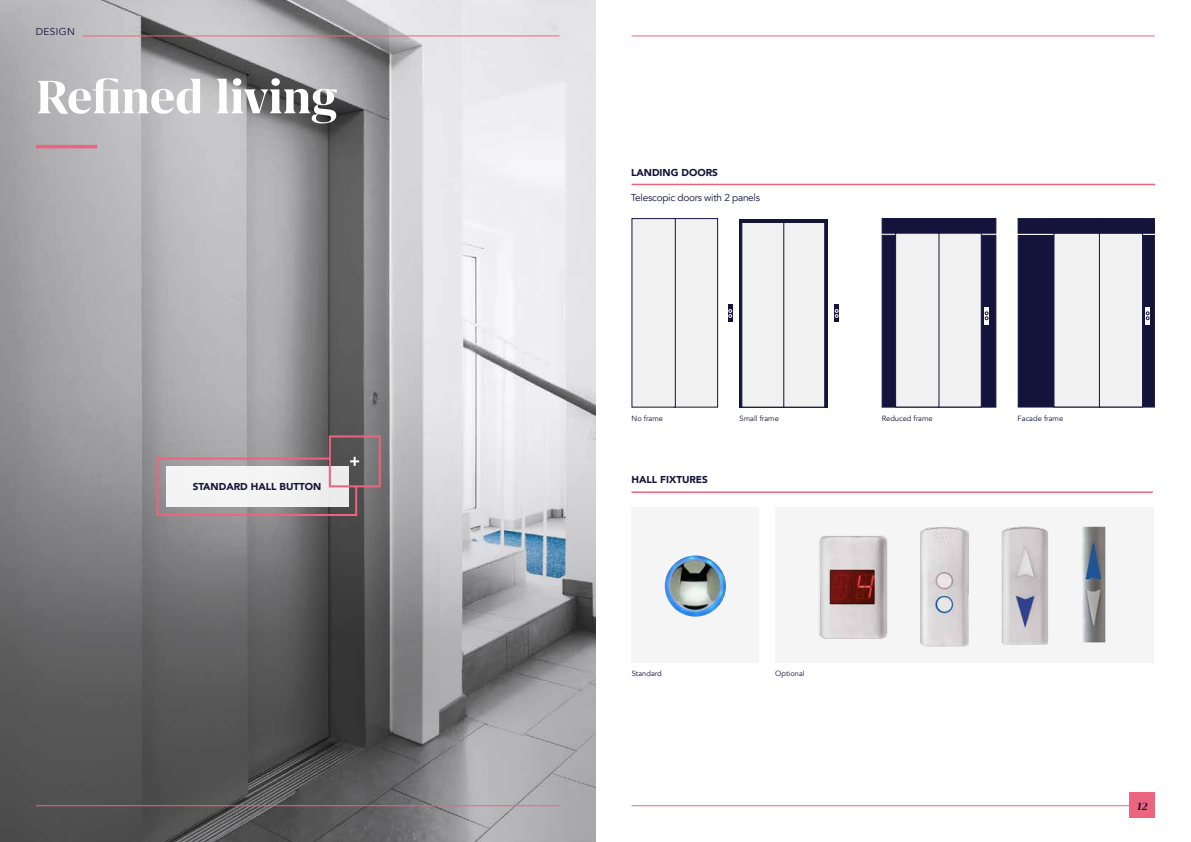
<style>
.page{position:relative;width:1191px;height:842px;background:#fff}
.page>*{position:absolute;margin:0;border:0;box-sizing:border-box;transform-origin:0 0}
.t1{font:700 54px "Grifo M";color:#fff}
.t2{font:italic 700 12px "Grifo M";color:#14133b}
.t3{font:900 10px "Avenir";color:#14133b}
.t4{font:10px "Avenir";letter-spacing:-.025em;color:#14133b}
.t5{font:7.5px "Avenir";color:#14133b}
</style>
<div class="page">
<img style="left:0;top:0;width:595px;height:394px">
<svg style="left:0;top:394px;width:595px;height:448px;background:#7f8082"></svg>
<hr style="left:631px;top:805px;width:524px;height:1px;background:#ec657e">
<div style="left:1130px;top:792px;width:25px;height:25px;background:#ec657e"></div>
<hr style="left:631px;top:36px;width:524px;height:1px;background:#ec657e">
<hr style="left:82px;top:36px;width:477px;height:1px;background:#ec657e">
<hr style="left:36px;top:805px;width:523px;height:1px;background:#ec657e">
<hr style="left:36px;top:145px;width:61px;height:3px;background:#ec657e">
<div style="left:329px;top:435px;width:52px;height:52px;border:2px solid #ec657e"></div>
<svg style="left:156px;top:457px;width:203px;height:60px"></svg>
<hr style="left:631px;top:491px;width:521px;height:2px;background:#ec657e">
<div style="left:632px;top:507px;width:127px;height:156px;background:#f6f5f5"></div>
<img style="left:665px;top:555px;width:61px;height:62px;border-radius:31px">
<hr style="left:631px;top:184px;width:524px;height:1px;background:#ec657e">
<div style="left:775px;top:507px;width:378px;height:156px;background:#f6f5f5"></div>
<img style="left:819px;top:535px;width:69px;height:104px">
<img style="left:920px;top:527px;width:49px;height:120px">
<img style="left:1001px;top:526px;width:47px;height:118px">
<img style="left:1081px;top:526px;width:24px;height:116px">
<div style="left:881px;top:235px;width:115px;height:172px;background:#14133b;border:1px solid #14133b"></div>
<div style="left:937px;top:224px;width:44px;height:183px;background:#f2f1f1"></div>
<div style="left:895px;top:224px;width:44px;height:183px;background:#f2f1f1;border:1px solid #14133b"></div>
<svg style="left:984px;top:307px;width:4px;height:18px"></svg>
<div style="left:881px;top:218px;width:115px;height:16px;background:#14133b;border:1px solid #14133b"></div>
<div style="left:673px;top:218px;width:45px;height:190px;background:#f2f1f1;border:1px solid #14133b"></div>
<div style="left:631px;top:218px;width:45px;height:190px;background:#f2f1f1;border:1px solid #14133b"></div>
<div style="left:739px;top:219px;width:88px;height:189px;background:#14133b"></div>
<div style="left:782px;top:222px;width:43px;height:186px;background:#f2f1f1;border:1px solid #14133b"></div>
<div style="left:741px;top:222px;width:43px;height:186px;background:#f2f1f1;border:1px solid #14133b"></div>
<div style="left:834px;top:305px;width:5px;height:17px;background:#14133b"></div>
<div style="left:1017px;top:235px;width:137px;height:172px;background:#14133b;border:1px solid #14133b"></div>
<div style="left:1053px;top:218px;width:47px;height:189px;background:#f2f1f1;border:1px solid #14133b"></div>
<div style="left:1099px;top:218px;width:44px;height:189px;background:#f2f1f1;border:1px solid #14133b"></div>
<div style="left:1017px;top:218px;width:138px;height:16px;background:#14133b;border:1px solid #14133b"></div>
<svg style="left:835px;top:309px;width:3px;height:9px"></svg>
<svg style="left:985px;top:312px;width:3px;height:8px"></svg>
<hr style="left:728px;top:305px;width:4px;height:17px;background:#14133b">
<svg style="left:728px;top:309px;width:4px;height:9px"></svg>
<svg style="left:1145px;top:307px;width:4px;height:18px"></svg>
<svg style="left:1146px;top:312px;width:3px;height:8px"></svg>
<h3 class="t4" style="left:36px;top:26px;width:41px">DESIGN</h3>
<h1 class="t1" style="left:36px;top:69px;width:302px">Refined living</h1>
<h3 class="t3" style="left:193px;top:478px;width:94px">STANDARD HALL BUTT</h3>
<h3 class="t3" style="left:305px;top:478px;width:17px">ON</h3>
<h3 class="t3" style="left:631px;top:163px;width:67px">LANDING DOOR</h3>
<h3 class="t3" style="left:712px;top:163px;width:7px">S</h3>
<h3 class="t4" style="left:631px;top:191px;width:131px">Telescopic doors with 2 panels</h3>
<p class="t5" style="left:631px;top:414px;width:33px">No frame</p>
<p class="t5" style="left:739px;top:414px;width:41px">Small frame</p>
<p class="t5" style="left:881px;top:414px;width:52px">Reduced frame</p>
<p class="t5" style="left:1017px;top:414px;width:47px">Facade frame</p>
<h3 class="t3" style="left:631px;top:471px;width:36px">HALL FIXTU</h3>
<h3 class="t3" style="left:689px;top:471px;width:13px">RES</h3>
<p class="t5" style="left:632px;top:669px;width:32px">Standard</p>
<p class="t5" style="left:775px;top:669px;width:31px">Optional</p>
<h2 class="t2" style="left:1137px;top:800px;width:12px">12</h2>
</div>
